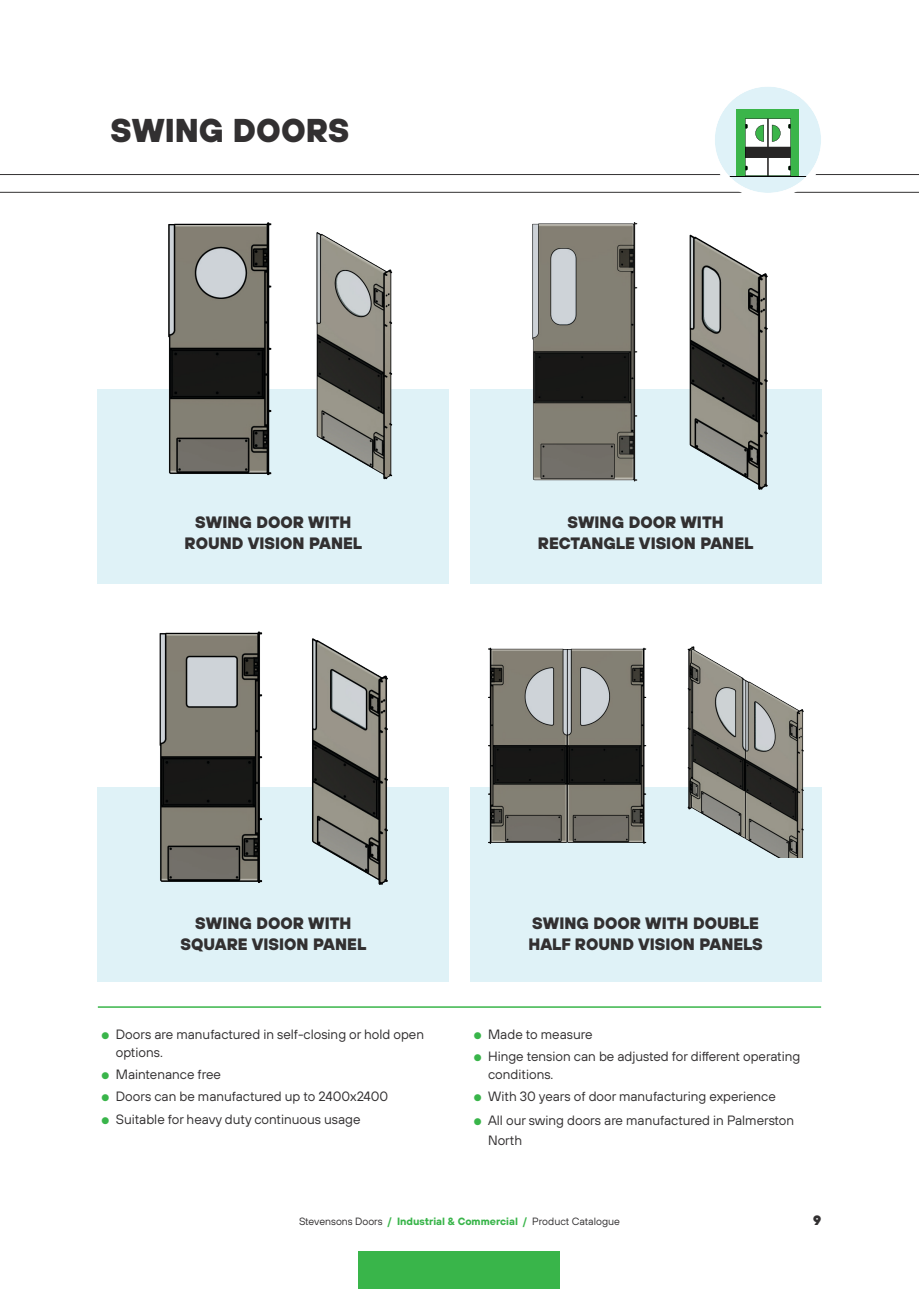
<style>
.page{position:relative;width:919px;height:1289px;background:#fff}
.page>*{position:absolute;margin:0;border:0;box-sizing:border-box;transform-origin:0 0}
.Section_Header{font:800 33px "TT Hoves";color:#323031}
.Sub_Heading__black_caps_bold{font:800 16.5px/21px "TT Hoves";color:#323031;text-align:center}
.t1{font:13.5px/18px "TT Hoves";color:#323031}
.t2{font:900 13.5px "TT Hoves";color:#323031}
.t3{font:10.5px "TT Hoves";color:#323031}
.s1{font-size:34.5px;color:#39b54a}
.s2{font-weight:600;color:#39b54a}
.s3{font-weight:700;color:#39b54a}
</style>
<div class="page">
<hr style="left:0;top:192px;width:918px;height:1px;background:#323031">
<hr style="left:0;top:174px;width:918px;height:1px;background:#323031">
<div style="left:711px;top:84px;width:113px;height:112px;background:#fff;border-radius:50%"></div>
<div style="left:714px;top:87px;width:107px;height:106px;background:#dff2f8;border-radius:50%"></div>
<div style="left:736px;top:110px;width:63px;height:66px;background:#3bb54a"></div>
<hr style="left:726px;top:176px;width:81px;height:1px;background:#020304">
<svg style="left:745px;top:118px;width:45px;height:58px"></svg>
<div style="left:708px;top:81px;width:119px;height:118px;border:6px solid #fff;border-radius:50%"></div>
<div style="left:98px;top:389px;width:351px;height:194px;background:#dff2f7"></div>
<div style="left:98px;top:787px;width:351px;height:195px;background:#dff2f7"></div>
<div style="left:470px;top:389px;width:351px;height:194px;background:#dff2f7"></div>
<div style="left:470px;top:787px;width:351px;height:195px;background:#dff2f7"></div>
<img style="left:169px;top:223px;width:224px;height:257px">
<img style="left:532px;top:223px;width:235px;height:266px">
<img style="left:159px;top:631px;width:228px;height:253px">
<img style="left:488px;top:646px;width:315px;height:211px">
<hr style="left:98px;top:1006px;width:723px;height:1px;background:#39b54a">
<div style="left:359px;top:1251px;width:201px;height:37px;background:#39b54a"></div>
<p class="Section_Header" style="left:111px;top:108px;width:240px">SWING DOORS</p>
<p class="Sub_Heading__black_caps_bold" style="left:184px;top:511px;width:179px">SWING DOOR WITH<br>ROUND VISION PANEL</p>
<p class="Sub_Heading__black_caps_bold" style="left:538px;top:511px;width:217px">SWING DOOR WITH<br>RECTANGLE VISION PANEL</p>
<p class="Sub_Heading__black_caps_bold" style="left:180px;top:912px;width:187px">SWING DOOR WITH<br>SQUARE VISION PANEL</p>
<p class="t1" style="left:116px;top:1025px;width:309px;text-indent:-18px"><span class="s1">•</span> ✓Doors are manufactured in self-closing or hold open options.</p>
<p class="t1" style="left:98px;top:1065px;width:125px"><span class="s1">•</span> Maintenance free</p>
<p class="t1" style="left:98px;top:1087px;width:292px"><span class="s1">•</span> Doors can be manufactured up to 2400x2400</p>
<p class="t1" style="left:98px;top:1109px;width:264px"><span class="s1">•</span> Suitable for heavy duty continuous usage</p>
<p class="Sub_Heading__black_caps_bold" style="left:528px;top:912px;width:236px;text-align:left">SWING DOOR WITH DOUBLE<br>HALF ROUND VISION PANELS</p>
<p class="t1" style="left:470px;top:1025px;width:124px"><span class="s1">•</span> ✓Made to measure</p>
<p class="t1" style="left:488px;top:1047px;width:314px;text-indent:-18px"><span class="s1">•</span> Hinge tension can be adjusted for different operating conditions.</p>
<p class="t1" style="left:470px;top:1087px;width:307px"><span class="s1">•</span> With 30 years of door manufacturing experience</p>
<p class="t1" style="left:488px;top:1110px;width:307px;line-height:19.5px;text-indent:-18px"><span class="s1">•</span> All our swing doors are manufactured in Palmerston<br>North</p>
<p class="t3" style="left:299px;top:1214px;width:322px">Stevensons Doors <span class="s2">/</span> <span class="s3">Industrial &amp; Commercial</span> <span class="s2">/</span> Product Catalogue</p>
<p class="t2" style="left:813px;top:1211px;width:10px">9</p>
</div>
